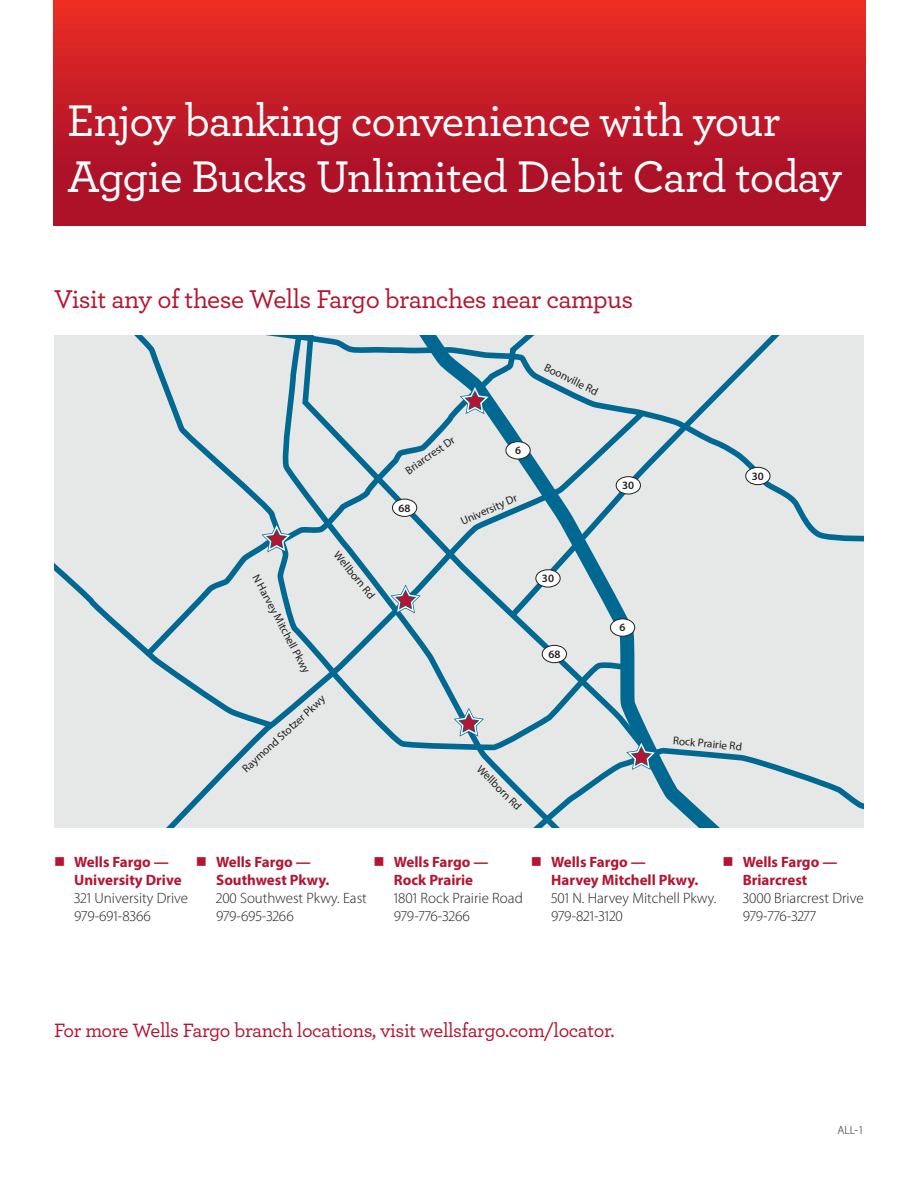
<style>
.page{position:relative;width:918px;height:1188px;background:#fff}
.page>*{position:absolute;margin:0;border:0;box-sizing:border-box;transform-origin:0 0}
.t1{font:500 46.5px/55.5px "Archer";letter-spacing:-.02em;color:#fff}
.t2{font:500 27px "Archer";letter-spacing:-.02em;color:#b41530}
.t3{font:500 20.25px "Archer";letter-spacing:-.02em;color:#b41530}
.t4{font:300 15px "Myriad Pro";color:#231f20}
.t5{font:700 15px/18px "Myriad Pro";color:#b41530}
.t6{font:300 12px "Myriad Pro";color:#231f20}
.t7{font:11.25px "Myriad Pro";color:#231f20}
.t8{font:600 11.25px "Myriad Pro";color:#231f20}
</style>
<div class="page">
<div style="left:54px;top:335px;width:810px;height:493px;background:#e5e8e7"></div>
<svg style="left:166px;top:408px;width:116px;height:420px"></svg>
<svg style="left:180px;top:335px;width:684px;height:207px"></svg>
<svg style="left:657px;top:335px;width:177px;height:207px"></svg>
<svg style="left:585px;top:335px;width:72px;height:406px"></svg>
<svg style="left:277px;top:523px;width:5px;height:32px"></svg>
<svg style="left:585px;top:741px;width:279px;height:87px"></svg>
<div style="left:610px;top:619px;width:25px;height:17px;background:#fff;border-radius:50%"></div>
<div style="left:610px;top:619px;width:25px;height:18px;border:1px solid #231f20;border-radius:50%"></div>
<div style="left:616px;top:477px;width:24px;height:17px;background:#fff;border-radius:50%"></div>
<div style="left:616px;top:476px;width:25px;height:18px;border:1px solid #231f20;border-radius:50%"></div>
<div style="left:746px;top:467px;width:24px;height:18px;background:#fff;border-radius:50%"></div>
<div style="left:745px;top:467px;width:25px;height:18px;border:1px solid #231f20;border-radius:50%"></div>
<svg style="left:282px;top:335px;width:303px;height:493px"></svg>
<svg style="left:451px;top:707px;width:36px;height:32px"></svg>
<svg style="left:54px;top:521px;width:223px;height:210px"></svg>
<svg style="left:387px;top:584px;width:37px;height:32px"></svg>
<div style="left:54px;top:0;width:811px;height:225px;background:linear-gradient(to bottom,#e82c24,#a10c2a)"></div>
<p class="t1" style="left:67px;top:91px;width:777px">Enjoy banking convenience with your<br>Aggie Bucks Unlimited Debit Card today</p>
<p class="t2" style="left:54px;top:280px;width:581px">Visit any of these Wells Fargo branches near campus</p>
<p class="t7" style="left:262px;top:572px;width:112px;rotate:62deg">N Harvey Mitchell Pkwy</p>
<p class="t7" style="left:341px;top:548px;width:59px;rotate:50deg">Wellborn Rd</p>
<p class="t7" style="left:239px;top:764px;width:109px;rotate:-42deg">Raymond Stotzer Pkwy</p>
<p class="t7" style="left:403px;top:466px;width:59px;rotate:-35deg">Briarcrest Dr</p>
<p class="t8" style="left:515px;top:443px;width:8px">6</p>
<p class="t8" style="left:399px;top:501px;width:14px">68</p>
<p class="t7" style="left:458px;top:515px;width:62px;rotate:-24deg">University Dr</p>
<p class="t7" style="left:548px;top:360px;width:60px;rotate:26deg">Boonville Rd</p>
<p class="t8" style="left:542px;top:571px;width:14px">30</p>
<p class="t8" style="left:548px;top:647px;width:14px">68</p>
<p class="t8" style="left:622px;top:478px;width:14px">30</p>
<p class="t8" style="left:620px;top:620px;width:8px">6</p>
<p class="t7" style="left:484px;top:762px;width:59px;rotate:45deg">Wellborn Rd</p>
<p class="t8" style="left:752px;top:469px;width:14px">30</p>
<p class="t7" style="left:674px;top:734px;width:71px;rotate:5deg">Rock Prairie Rd</p>
<p class="t5" style="left:74px;top:852px;width:109px;text-indent:-20px">■ Wells Fargo —<br>University Drive</p>
<p class="t4" style="left:74px;top:890px;width:115px">321 University Drive</p>
<p class="t4" style="left:74px;top:908px;width:78px">979-691-8366</p>
<p class="t5" style="left:216px;top:852px;width:115px;text-indent:-20px">■ Wells Fargo —<br>Southwest Pkwy.</p>
<p class="t4" style="left:216px;top:890px;width:152px">200 Southwest Pkwy. East</p>
<p class="t4" style="left:216px;top:908px;width:79px">979-695-3266</p>
<p class="t5" style="left:374px;top:852px;width:116px;text-align:center">■ Wells Fargo —<br>Rock Prairie</p>
<p class="t4" style="left:394px;top:890px;width:131px">1801 Rock Prairie Road</p>
<p class="t4" style="left:394px;top:908px;width:77px">979-776-3266</p>
<p class="t5" style="left:551px;top:852px;width:149px;text-indent:-20px">■ Wells Fargo —<br>Harvey Mitchell Pkwy.</p>
<p class="t4" style="left:551px;top:890px;width:167px">501 N. Harvey Mitchell Pkwy.</p>
<p class="t4" style="left:551px;top:908px;width:73px">979-821-3120</p>
<p class="t5" style="left:743px;top:852px;width:96px;text-indent:-20px">■ Wells Fargo —<br>Briarcrest</p>
<p class="t4" style="left:743px;top:890px;width:122px">3000 Briarcrest Drive</p>
<p class="t4" style="left:743px;top:908px;width:75px">979-776-3277</p>
<p class="t3" style="left:54px;top:1016px;width:562px">For more Wells Fargo branch locations, visit wellsfargo.com/locator.</p>
<p class="t6" style="left:837px;top:1123px;width:28px">ALL-1</p>
</div>
